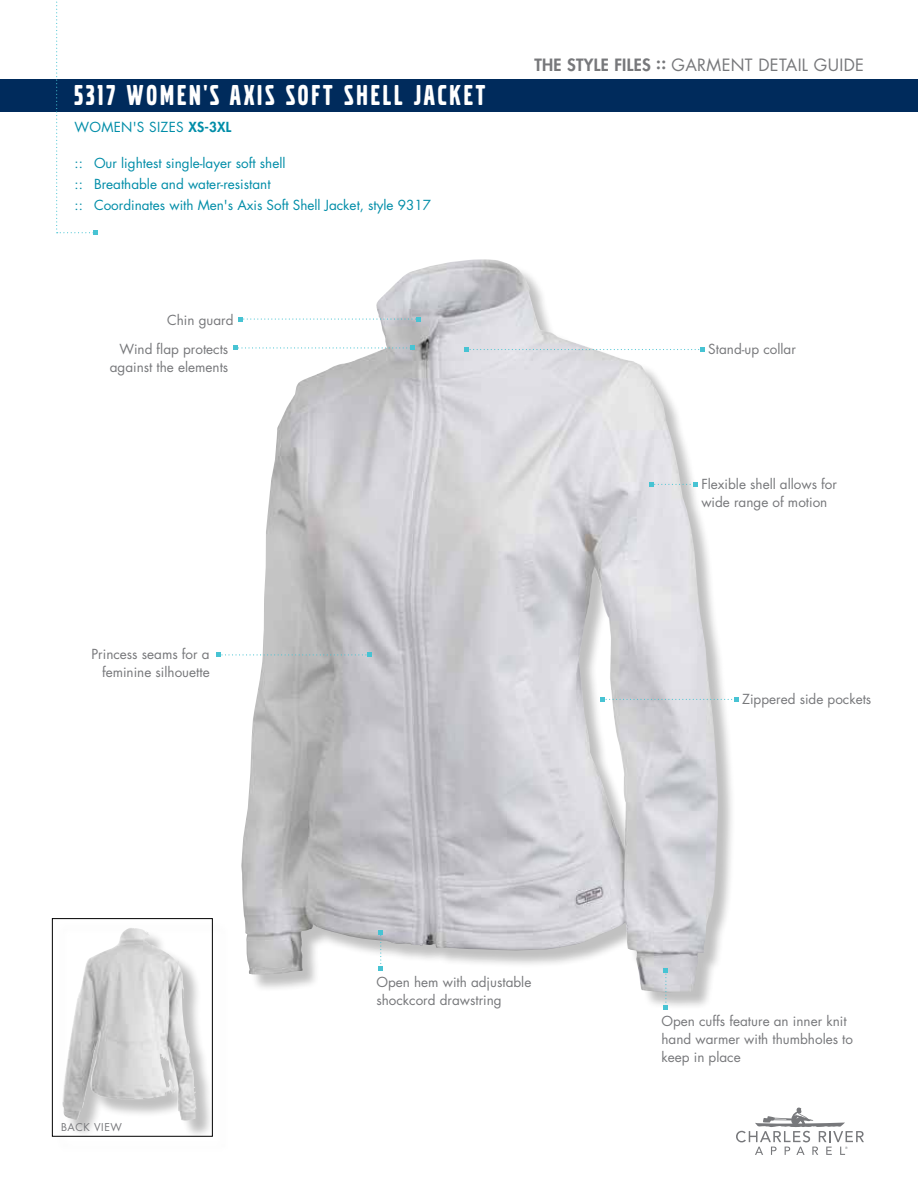
<style>
.page{position:relative;width:918px;height:1188px;background:#fff}
.page>*{position:absolute;margin:0;border:0;box-sizing:border-box;transform-origin:0 0}
.t1{font:30px "Volvo Broad";letter-spacing:.1em;color:#fff}
.t2{font:16.5px "Futura Std";letter-spacing:.02em;color:#77787b}
.t3{font:13.5px/18px "Futura Std";color:#77787b}
.t4{font:13.5px/21px "Futura Std";color:#008da8}
.t5{font:13.5px "Futura Std";letter-spacing:.02em;color:#008da8}
.t6{font:10.5px "Futura Std";letter-spacing:.05em;color:#77787b}
.s1{font-weight:800}
</style>
<div class="page">
<div style="left:244px;top:262px;width:493px;height:749px;background:#000;opacity:.25"></div>
<img style="left:241px;top:259px;width:462px;height:733px">
<div style="left:0;top:79px;width:918px;height:33px;background:#002b5c"></div>
<svg style="left:56px;top:1px;width:41px;height:234px"></svg>
<svg style="left:238px;top:317px;width:182px;height:4px"></svg>
<svg style="left:464px;top:347px;width:241px;height:5px"></svg>
<svg style="left:216px;top:653px;width:156px;height:4px"></svg>
<svg style="left:233px;top:346px;width:182px;height:4px"></svg>
<svg style="left:379px;top:930px;width:4px;height:41px"></svg>
<svg style="left:664px;top:968px;width:4px;height:42px"></svg>
<svg style="left:600px;top:697px;width:138px;height:5px"></svg>
<svg style="left:649px;top:482px;width:49px;height:5px"></svg>
<div style="left:54px;top:921px;width:177px;height:234px;background:#000;opacity:.25"></div>
<img style="left:59px;top:928px;width:138px;height:193px">
<div style="left:52px;top:918px;width:161px;height:218px;border:1px solid #000"></div>
<svg style="left:736px;top:1107px;width:128px;height:48px"></svg>
<h1 class="t1" style="left:75px;top:77px;width:412px">5317 WOMEN'S AXIS SOFT SHELL JACKET</h1>
<p class="t5" style="left:75px;top:118px;width:158px">WOMEN'S SIZES <span class="s1">XS-3XL</span></p>
<p class="t4" style="left:75px;top:153px;width:358px">:: Our lightest single-layer soft shell<br>:: Breathable and water-resistant<br>:: Coordinates with Men's Axis Soft Shell Jacket, style 9317</p>
<p class="t3" style="left:167px;top:311px;width:68px">Chin guard</p>
<p class="t3" style="left:110px;top:340px;width:120px;text-align:right">Wind flap protects against the elements</p>
<p class="t2" style="left:534px;top:54px;width:331px"><span class="s1">THE STYLE FILES ::</span> GARMENT DETAIL GUIDE</p>
<p class="t3" style="left:708px;top:340px;width:89px">Stand-up collar</p>
<p class="t3" style="left:701px;top:475px;width:137px">Flexible shell allows for wide range of motion</p>
<p class="t3" style="left:91px;top:645px;width:120px;text-align:right">Princess seams for a feminine silhouette</p>
<p class="t3" style="left:742px;top:690px;width:131px">Zippered side pockets</p>
<p class="t6" style="left:61px;top:1120px;width:62px">BACK VIEW</p>
<p class="t3" style="left:376px;top:973px;width:157px">Open hem with adjustable shockcord drawstring</p>
<p class="t3" style="left:662px;top:1012px;width:193px">Open cuffs feature an inner knit hand warmer with thumbholes to keep in place</p>
</div>
